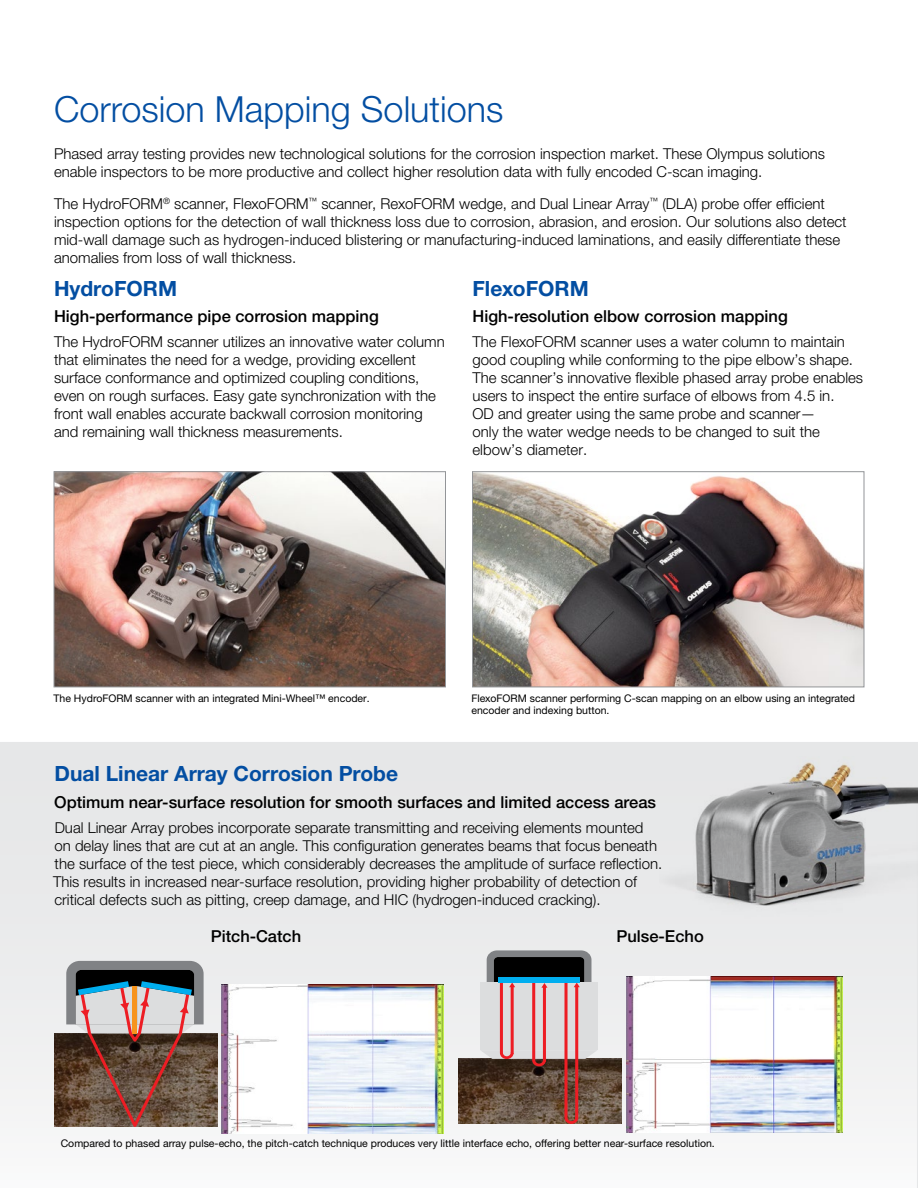
<style>
.page{position:relative;width:918px;height:1188px;background:#fff}
.page>*{position:absolute;margin:0;border:0;box-sizing:border-box;transform-origin:0 0}
.Title_1{font:300 36px "Helvetica Neue LTW1 G";color:#034ea2}
.Title_2{font:700 21px "Helvetica Neue LTW1 G";color:#034ea2}
.Title_4{font:500 16.5px "Helvetica Neue LTW1 G";color:#000}
.Text{font:300 15px/18px "Helvetica Neue LTW1 G";color:#000}
.Text_span{font:300 15px/18px "Helvetica Neue LTW1 G";color:#000}
.t1{font:10.5px/12.6px "Helvetica Neue LTW1 G";color:#000}
</style>
<div class="page">
<svg style="left:0;top:742px;width:918px;height:446px"></svg>
<img style="left:660px;top:756px;width:258px;height:192px">
<img style="left:54px;top:1033px;width:164px;height:94px">
<svg style="left:66px;top:961px;width:138px;height:171px;background:#7d6c64"></svg>
<img style="left:222px;top:984px;width:222px;height:149px">
<img style="left:458px;top:1059px;width:164px;height:65px">
<svg style="left:480px;top:950px;width:118px;height:175px;background:#977e79"></svg>
<div style="left:498px;top:977px;width:82px;height:6px;background:#00aeef"></div>
<img style="left:627px;top:977px;width:216px;height:156px">
<img style="left:56px;top:474px;width:388px;height:211px">
<div style="left:54px;top:472px;width:392px;height:215px;border:1px solid #939598"></div>
<img style="left:474px;top:474px;width:388px;height:211px">
<div style="left:472px;top:472px;width:392px;height:215px;border:1px solid #939598"></div>
<p class="Title_1" style="left:54px;top:87px;width:451px">Corrosion Mapping Solutions</p>
<p class="Text_span" style="left:54px;top:145px;width:773px">Phased array testing provides new technological solutions for the corrosion inspection market. These Olympus solutions enable inspectors to be more productive and collect higher resolution data with fully encoded C-scan imaging.</p>
<p class="Text_span" style="left:54px;top:194px;width:794px">The HydroFORM<sup>®</sup> scanner, FlexoFORM<sup>™</sup> scanner, RexoFORM wedge, and Dual Linear Array<sup>™</sup> (DLA) probe offer efficient inspection options for the detection of wall thickness loss due to corrosion, abrasion, and erosion. Our solutions also detect mid-wall damage such as hydrogen-induced blistering or manufacturing-induced laminations, and easily differentiate these anomalies from loss of wall thickness.</p>
<p class="Title_2" style="left:54px;top:275px;width:125px">HydroFORM</p>
<p class="Title_4" style="left:54px;top:307px;width:326px">High-performance pipe corrosion mapping</p>
<p class="Text" style="left:54px;top:333px;width:392px">The HydroFORM scanner utilizes an innovative water column that eliminates the need for a wedge, providing excellent surface conformance and optimized coupling conditions, even on rough surfaces. Easy gate synchronization with the front wall enables accurate backwall corrosion monitoring and remaining wall thickness measurements.</p>
<p class="Title_2" style="left:472px;top:275px;width:118px">FlexoFORM</p>
<p class="Title_4" style="left:472px;top:307px;width:317px">High-resolution elbow corrosion mapping</p>
<p class="Text" style="left:472px;top:333px;width:392px">The FlexoFORM scanner uses a water column to maintain good coupling while conforming to the pipe elbow’s shape.<br>The scanner’s innovative flexible phased array probe enables users to inspect the entire surface of elbows from 4.5 in.<br>OD and greater using the same probe and scanner—<br>only the water wedge needs to be changed to suit the elbow’s diameter.</p>
<p class="t1" style="left:54px;top:692px;width:318px">The HydroFORM scanner with an integrated Mini-Wheel™ encoder.</p>
<p class="t1" style="left:471px;top:692px;width:385px">FlexoFORM scanner performing C-scan mapping on an elbow using an integrated encoder and indexing button.</p>
<p class="Title_2" style="left:55px;top:761px;width:345px">Dual Linear Array Corrosion Probe</p>
<p class="Title_4" style="left:54px;top:792px;width:603px">Optimum near-surface resolution for smooth surfaces and limited access areas</p>
<p class="Text" style="left:53px;top:818px;width:611px">Dual Linear Array probes incorporate separate transmitting and receiving elements mounted<br>on delay lines that are cut at an angle. This configuration generates beams that focus beneath the surface of the test piece, which considerably decreases the amplitude of surface reflection.<br>This results in increased near-surface resolution, providing higher probability of detection of critical defects such as pitting, creep damage, and HIC (hydrogen-induced cracking).</p>
<p class="Title_4" style="left:211px;top:926px;width:92px">Pitch-Catch</p>
<p class="Title_4" style="left:617px;top:926px;width:89px">Pulse-Echo</p>
<p class="t1" style="left:61px;top:1137px;width:656px">Compared to phased array pulse-echo, the pitch-catch technique produces very little interface echo, offering better near-surface resolution.</p>
</div>
